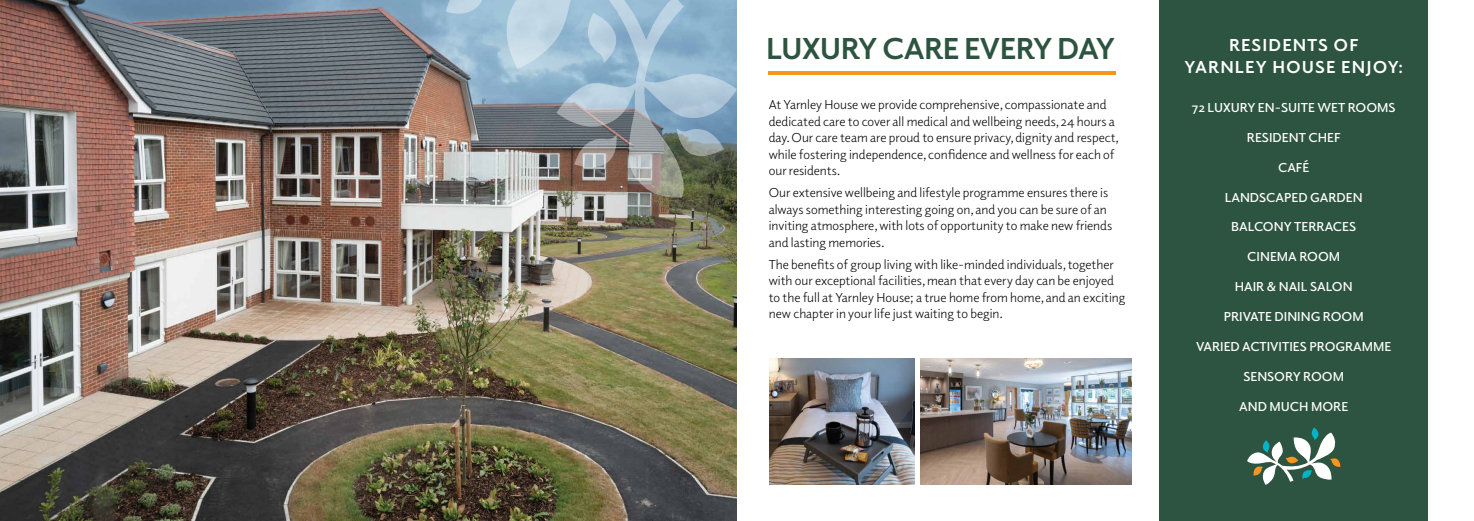
<style>
.page{position:relative;width:1474px;height:521px;background:#fff}
.page>*{position:absolute;margin:0;border:0;box-sizing:border-box;transform-origin:0 0}
.t1{font:700 30.62px "Elido";letter-spacing:-.02em;color:#2c5440}
.t2{font:700 17.5px/22.1px "Elido";letter-spacing:.06em;color:#fff;text-align:center}
.t3{font:13.12px/16.6px "Elido";color:#000}
.t4{font:600 13.12px "Elido";color:#fff}
</style>
<div class="page">
<div style="left:1159px;top:0;width:268px;height:521px;background:#2c5440"></div>
<img style="left:769px;top:358px;width:145px;height:127px">
<img style="left:920px;top:358px;width:211px;height:127px">
<hr style="left:768px;top:72px;width:347px;height:3px;background:#f8951d">
<svg style="left:1247px;top:427px;width:93px;height:58px"></svg>
<img style="left:0;top:0;width:737px;height:521px">
<img style="left:436px;top:0;width:301px;height:199px">
<svg style="left:574px;top:134px;width:45px;height:47px;background:#8c8481"></svg>
<svg style="left:446px;top:0;width:47px;height:20px"></svg>
<svg style="left:578px;top:13px;width:59px;height:51px;background:#a2c2d7"></svg>
<svg style="left:676px;top:121px;width:48px;height:53px;background:#718282"></svg>
<h1 class="t1" style="left:766px;top:27px;width:350px">LUXURY CARE EVERY DAY</h1>
<p class="t3" style="left:768px;top:96px;width:352px">At Yarnley House we provide comprehensive, compassionate and dedicated care to cover all medical and wellbeing needs, 24 hours a day. Our care team are proud to ensure privacy, dignity and respect, while fostering independence, confidence and wellness for each of our residents.</p>
<p class="t3" style="left:768px;top:184px;width:345px">Our extensive wellbeing and lifestyle programme ensures there is always something interesting going on, and you can be sure of an inviting atmosphere, with lots of opportunity to make new friends and lasting memories.</p>
<p class="t3" style="left:768px;top:255px;width:358px">The benefits of group living with like-minded individuals, together with our exceptional facilities, mean that every day can be enjoyed to the full at Yarnley House; a true home from home, and an exciting new chapter in your life just waiting to begin.</p>
<h2 class="t2" style="left:1184px;top:33px;width:220px">RESIDENTS OF<br>YARNLEY HOUSE ENJOY:</h2>
<p class="t4" style="left:1191px;top:99px;width:205px">72 LUXURY EN-SUITE WET ROOMS</p>
<p class="t4" style="left:1246px;top:128px;width:95px">RESIDENT CHEF</p>
<p class="t4" style="left:1277px;top:158px;width:33px">CAFÉ</p>
<p class="t4" style="left:1224px;top:188px;width:140px">LANDSCAPED GARDEN</p>
<p class="t4" style="left:1231px;top:218px;width:126px">BALCONY TERRACES</p>
<p class="t4" style="left:1247px;top:248px;width:94px">CINEMA ROOM</p>
<p class="t4" style="left:1234px;top:278px;width:119px">HAIR &amp; NAIL SALON</p>
<p class="t4" style="left:1223px;top:308px;width:141px">PRIVATE DINING ROOM</p>
<p class="t4" style="left:1196px;top:338px;width:197px">VARIED ACTIVITIES PROGRAMME</p>
<p class="t4" style="left:1243px;top:367px;width:102px">SENSORY ROOM</p>
<p class="t4" style="left:1239px;top:397px;width:111px">AND MUCH MORE</p>
</div>
